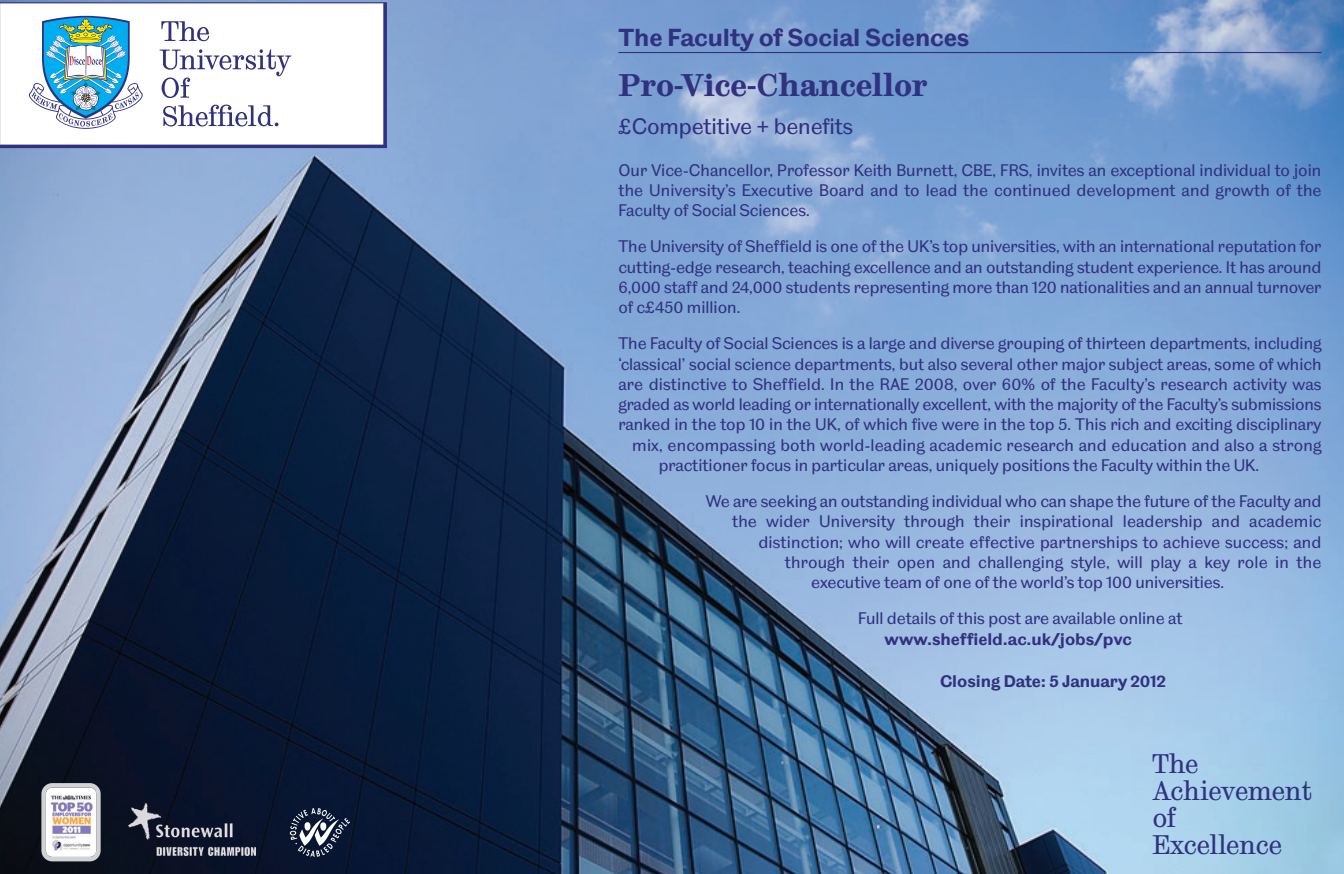
<style>
.page{position:relative;width:1344px;height:874px;background:#fff}
.page>*{position:absolute;margin:0;border:0;box-sizing:border-box;transform-origin:0 0}
.t1{font:700 31.5px "TUOS Stephenson";color:#30317f}
.t2{font:27px/27px "TUOS Stephenson";letter-spacing:-.015em;color:#30317f}
.t3{font:700 24.75px "TUOS Blake";color:#30317f}
.t4{font:22.5px "TUOS Blake";letter-spacing:-.005em;color:#30317f}
.t5{font:16.88px/20.2px "TUOS Blake";color:#30317f;text-align:justify}
.t6{font:700 16.88px "TUOS Blake";color:#30317f}
</style>
<div class="page">
<img style="left:0;top:0;width:1343px;height:874px">
<hr style="left:618px;top:52px;width:703px;height:1px;background:#30317f">
<img style="left:289px;top:807px;width:61px;height:51px">
<img style="left:128px;top:803px;width:128px;height:53px">
<svg style="left:41px;top:783px;width:60px;height:78px"></svg>
<div style="left:1px;top:3px;width:384px;height:144px;background:#fff"></div>
<svg style="left:161px;top:21px;width:48px;height:20px"></svg>
<svg style="left:160px;top:49px;width:131px;height:49px"></svg>
<svg style="left:163px;top:105px;width:115px;height:21px"></svg>
<svg style="left:29px;top:16px;width:114px;height:113px"></svg>
<hr style="left:0;top:145px;width:386px;height:3px;background:#30317f">
<svg style="left:383px;top:3px;width:4px;height:145px"></svg>
<h3 class="t3" style="left:618px;top:29px;width:352px">The Faculty of Social Sciences</h3>
<h1 class="t1" style="left:618px;top:73px;width:311px">Pro-Vice-Chancellor</h1>
<h3 class="t4" style="left:618px;top:118px;width:236px">£Competitive + benefits</h3>
<p class="t5" style="left:618px;top:161px;width:704px">Our Vice-Chancellor, Professor Keith Burnett, CBE, FRS, invites an exceptional individual to join the University’s Executive Board and to lead the continued development and growth of the Faculty of Social Sciences.</p>
<p class="t5" style="left:618px;top:238px;width:704px">The University of Sheffield is one of the UK’s top universities, with an international reputation for cutting-edge research, teaching excellence and an outstanding student experience. It has around 6,000 staff and 24,000 students representing more than 120 nationalities and an annual turnover of c£450 million.</p>
<p class="t5" style="left:618px;top:335px;width:704px">The Faculty of Social Sciences is a large and diverse grouping of thirteen departments, including</p>
<p class="t5" style="left:618px;top:355px;width:704px">‘classical’ social science departments, but also several other major subject areas, some of which</p>
<p class="t5" style="left:618px;top:376px;width:704px">are distinctive to Sheffield. In the RAE 2008, over 60% of the Faculty’s research activity was</p>
<p class="t5" style="left:618px;top:396px;width:704px">graded as world leading or internationally excellent, with the majority of the Faculty’s submissions</p>
<p class="t5" style="left:618px;top:416px;width:704px">ranked in the top 10 in the UK, of which five were in the top 5. This rich and exciting disciplinary</p>
<p class="t5" style="left:632px;top:436px;width:690px">mix, encompassing both world-leading academic research and education and also a strong</p>
<p class="t5" style="left:658px;top:457px;width:602px">practitioner focus in particular areas, uniquely positions the Faculty within the UK.</p>
<p class="t5" style="left:706px;top:493px;width:617px">We are seeking an outstanding individual who can shape the future of the Faculty and</p>
<p class="t5" style="left:732px;top:513px;width:591px">the wider University through their inspirational leadership and academic</p>
<p class="t5" style="left:758px;top:533px;width:564px">distinction; who will create effective partnerships to achieve success; and</p>
<p class="t5" style="left:785px;top:553px;width:538px">through their open and challenging style, will play a key role in the</p>
<p class="t5" style="left:811px;top:574px;width:414px">executive team of one of the world’s top 100 universities.</p>
<p class="t5" style="left:858px;top:610px;width:326px">Full details of this post are available online at</p>
<p class="t6" style="left:884px;top:633px;width:248px">www.sheffield.ac.uk/jobs/pvc</p>
<p class="t6" style="left:940px;top:675px;width:227px">Closing Date: 5 January 2012</p>
<h2 class="t2" style="left:1152px;top:753px;width:161px">The<br>Achievement of<br>Excellence</h2>
</div>
